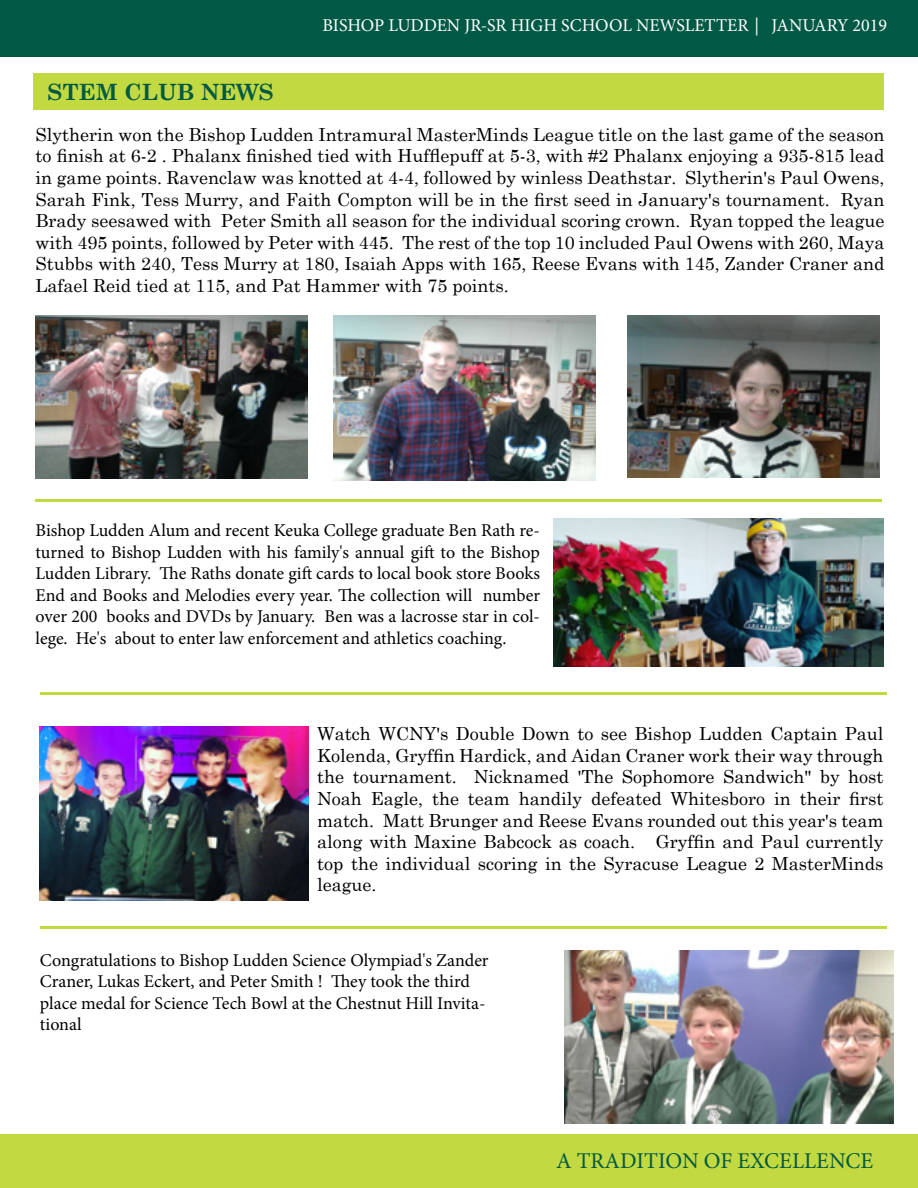
<style>
.page{position:relative;width:918px;height:1188px;background:#fff}
.page>*{position:absolute;margin:0;border:0;box-sizing:border-box;transform-origin:0 0}
.t1{font:22.5px "Minion Pro";color:#005944}
.t2{font:700 22.5px "Century Schoolbook";color:#005944}
.t3{font:18px/21.6px "Century Schoolbook";color:#000;text-align:justify}
.t4{font:18px/21.6px "Minion Pro";color:#000;text-align:justify}
.t5{font:18px "Minion Pro";color:#fff}
</style>
<div class="page">
<div style="left:0;top:0;width:918px;height:57px;background:#005944"></div>
<div style="left:0;top:1134px;width:918px;height:54px;background:#c3d941"></div>
<div style="left:33px;top:73px;width:851px;height:37px;background:#c3d941"></div>
<img style="left:36px;top:316px;width:271px;height:163px">
<img style="left:334px;top:316px;width:261px;height:165px">
<img style="left:627px;top:316px;width:253px;height:162px">
<hr style="left:36px;top:500px;width:846px;height:2px;background:#c3d941">
<img style="left:554px;top:519px;width:329px;height:148px">
<hr style="left:40px;top:692px;width:847px;height:2px;background:#c3d941">
<img style="left:40px;top:726px;width:268px;height:174px">
<hr style="left:40px;top:926px;width:847px;height:2px;background:#c3d941">
<img style="left:565px;top:950px;width:328px;height:173px">
<p class="t2" style="left:47px;top:74px;width:228px">STEM CLUB NEWS</p>
<p class="t5" style="left:322px;top:13px;width:566px">BISHOP LUDDEN JR-SR HIGH SCHOOL NEWSLETTER | JANUARY 2019</p>
<p class="t3" style="left:36px;top:122px;width:850px">Slytherin won the Bishop Ludden Intramural MasterMinds League title on the last game of the season to finish at 6-2 . Phalanx finished tied with Hufflepuff at 5-3, with #2 Phalanx enjoying a 935-815 lead in game points. Ravenclaw was knotted at 4-4, followed by winless Deathstar. Slytherin's Paul Owens, Sarah Fink, Tess Murry, and Faith Compton will be in the first seed in January's tournament. Ryan Brady seesawed with Peter Smith all season for the individual scoring crown. Ryan topped the league with 495 points, followed by Peter with 445. The rest of the top 10 included Paul Owens with 260, Maya Stubbs with 240, Tess Murry at 180, Isaiah Apps with 165, Reese Evans with 145, Zander Craner and Lafael Reid tied at 115, and Pat Hammer with 75 points.</p>
<p class="t4" style="left:36px;top:519px;width:506px">Bishop Ludden Alum and recent Keuka College graduate Ben Rath re&shy;turned to Bishop Ludden with his family's annual gift to the Bishop Ludden Library. The Raths donate gift cards to local book store Books End and Books and Melodies every year. The collection will number over 200 books and DVDs by January. Ben was a lacrosse star in col&shy;lege. He's about to enter law enforcement and athletics coaching.</p>
<p class="t3" style="left:317px;top:721px;width:568px">Watch WCNY's Double Down to see Bishop Ludden Captain Paul Kolenda, Gryffin Hardick, and Aidan Craner work their way through the tournament. Nicknamed 'The Sophomore Sandwich" by host Noah Eagle, the team handily defeated Whitesboro in their first match. Matt Brunger and Reese Evans rounded out this year's team along with Maxine Babcock as coach. Gryffin and Paul currently top the individual scoring in the Syracuse League 2 MasterMinds league.</p>
<p class="t4" style="left:40px;top:949px;width:450px;text-align:left">Congratulations to Bishop Ludden Science Olympiad's Zander Craner, Lukas Eckert, and Peter Smith ! They took the third place medal for Science Tech Bowl at the Chestnut Hill Invita&shy;tional</p>
<p class="t1" style="left:556px;top:1146px;width:319px">A TRADITION OF EXCELLENCE</p>
</div>
